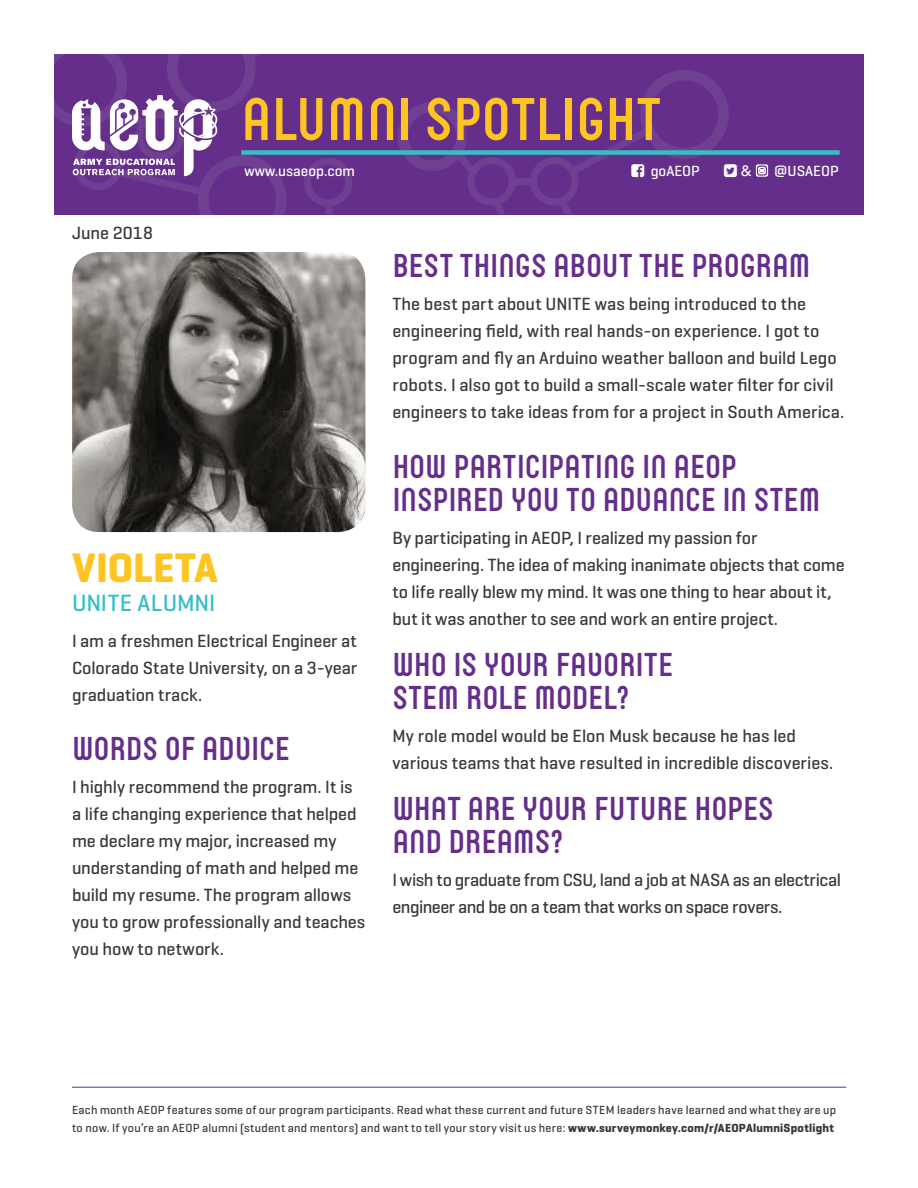
<style>
.page{position:relative;width:918px;height:1188px;background:#fff}
.page>*{position:absolute;margin:0;border:0;box-sizing:border-box;transform-origin:0 0}
.t1{font:700 60px "Neubau Grotesque";color:#fec522}
.Name{font:700 42px "Geogrotesque";color:#fec522}
.t2{font:700 33px/33px "Neubau Grotesque";letter-spacing:-.005em;color:#652e8b}
.Alumni{font:500 24px "Geogrotesque";letter-spacing:-.005em;color:#35bfc4}
.Copy{font:500 18px/27px "Geogrotesque";letter-spacing:-.005em;color:#39383b}
.t3{font:500 15px "Geogrotesque";color:#fff}
.t4{font:500 15px "Avenir";color:#fff}
.t5{font:500 12px/18px "Geogrotesque";letter-spacing:.025em;color:#39383b}
.s1{font-weight:700}
</style>
<div class="page">
<div style="left:54px;top:54px;width:810px;height:160px;background:#652e8b"></div>
<svg style="left:304px;top:158px;width:48px;height:56px"></svg>
<hr style="left:72px;top:1087px;width:774px;height:1px;background:#652e8b">
<svg style="left:54px;top:54px;width:233px;height:160px"></svg>
<div style="left:241px;top:150px;width:599px;height:5px;background:#35bfc4"></div>
<svg style="left:756px;top:164px;width:12px;height:13px"></svg>
<img style="left:72px;top:252px;width:293px;height:280px">
<svg style="left:398px;top:70px;width:339px;height:144px"></svg>
<h1 class="t1" style="left:241px;top:85px;width:421px">ALUMNI SPOTLIGHT</h1>
<p class="Copy" style="left:72px;top:219px;width:82px">June 2018</p>
<p class="t3" style="left:245px;top:161px;width:112px">www.usaeop.com</p>
<p class="t3" style="left:651px;top:161px;width:51px">goAEOP</p>
<p class="t4" style="left:741px;top:158px;width:12px">&amp;</p>
<p class="t3" style="left:774px;top:162px;width:66px">@USAEOP</p>
<p class="Name" style="left:72px;top:542px;width:148px">VIOLETA</p>
<p class="Alumni" style="left:72px;top:588px;width:145px">UNITE ALUMNI</p>
<p class="Copy" style="left:72px;top:627px;width:287px;text-align:justify">I am a freshmen Electrical Engineer at Colorado State University, on a 3-year graduation track.</p>
<p class="t2" style="left:72px;top:732px;width:219px">WORDS OF ADVICE</p>
<p class="Copy" style="left:72px;top:773px;width:295px">I highly recommend the program. It is a life changing experience that helped me declare my major, increased my understanding of math and helped me build my resume. The program allows you to grow professionally and teaches you how to network.</p>
<p class="t2" style="left:392px;top:249px;width:420px">BEST THINGS ABOUT THE PROGRAM</p>
<p class="Copy" style="left:392px;top:290px;width:453px">The best part about UNITE was being introduced to the engineering field, with real hands-on experience. I got to program and fly an Arduino weather balloon and build Lego robots. I also got to build a small-scale water filter for civil engineers to take ideas from for a project in South America.</p>
<p class="t2" style="left:392px;top:450px;width:430px">HOW PARTICIPATING IN AEOP<br>INSPIRED YOU TO ADVANCE IN STEM</p>
<p class="Copy" style="left:392px;top:524px;width:454px">By participating in AEOP, I realized my passion for engineering. The idea of making inanimate objects that come to life really blew my mind. It was one thing to hear about it, but it was another to see and work an entire project.</p>
<p class="t2" style="left:392px;top:648px;width:282px">WHO IS YOUR FAVORITE<br>STEM ROLE MODEL?</p>
<p class="Copy" style="left:392px;top:722px;width:442px">My role model would be Elon Musk because he has led various teams that have resulted in incredible discoveries.</p>
<p class="t2" style="left:392px;top:792px;width:383px">WHAT ARE YOUR FUTURE HOPES<br>AND DREAMS?</p>
<p class="Copy" style="left:392px;top:866px;width:450px">I wish to graduate from CSU, land a job at NASA as an electrical engineer and be on a team that works on space rovers.</p>
<p class="t5" style="left:72px;top:1101px;width:766px">Each month AEOP features some of our program participants. Read what these current and future STEM leaders have learned and what they are up to now. If you’re an AEOP alumni (student and mentors) and want to tell your story visit us here: <span class="s1">www.surveymonkey.com/r/AEOPAlumniSpotlight</span></p>
</div>
